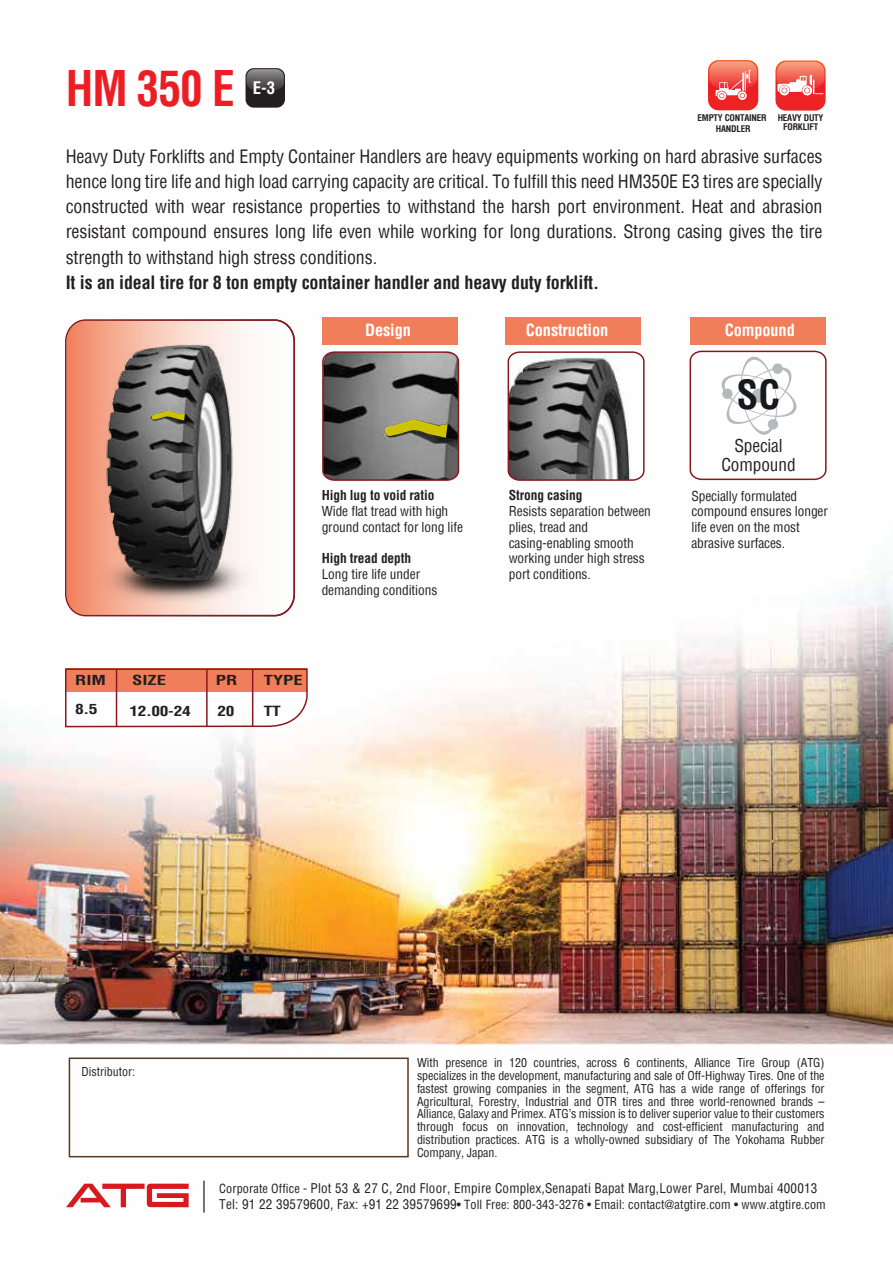
<style>
.page{position:relative;width:893px;height:1263px;background:#fff}
.page>*{position:absolute;margin:0;border:0;box-sizing:border-box;transform-origin:0 0}
.t1{font:700 condensed 48px "Helvetica";color:#ed1d24;scale:.94 1}
.t2{font:700 condensed 39.15px "Helvetica";color:#16181d}
.t3{font:condensed 18px/25.2px "Helvetica";letter-spacing:-.005em;color:#231f20;text-align:justify}
.t4{font:700 condensed 18px "Helvetica";letter-spacing:-.005em;color:#231f20}
.t5{font:condensed 17.4px/18.5px "Helvetica";letter-spacing:-.005em;color:#231f20;text-align:center}
.t6{font:700 condensed 16.95px "Helvetica";color:#fff}
.t7{font:700 condensed 16.35px "Helvetica";letter-spacing:-.005em;color:#fff}
.t8{font:700 condensed 13.65px "Helvetica";letter-spacing:-.02em;color:#231f20;scale:1.27 1}
.t9{font:700 condensed 13.5px "Helvetica";color:#231f20;scale:1.37 1}
.t10{font:condensed 13.35px/15.8px "Helvetica";letter-spacing:-.005em;color:#231f20}
.t11{font:700 condensed 13.35px "Helvetica";letter-spacing:-.005em;color:#231f20}
.t12{font:condensed 13.05px "Helvetica";letter-spacing:.015em;color:#231f20}
.t13{font:condensed 12.3px "Helvetica";letter-spacing:.01em;color:#231f20}
.t14{font:condensed 12px/12.8px "Helvetica";letter-spacing:-.01em;color:#231f20;text-align:justify}
.t15{font:700 condensed 9px/10.8px "Helvetica";letter-spacing:-.02em;color:#231f20;text-align:center}
.s1{font-size:12.3px}
.s2{font-size:13.05px}
</style>
<div class="page">
<img style="left:0;top:60px;width:893px;height:1153px">
<div style="left:246px;top:68px;width:39px;height:40px;background:#231f20;border-radius:8px"></div>
<svg style="left:247px;top:69px;width:37px;height:21px"></svg>
<div style="left:69px;top:1057px;width:340px;height:100px;border:2px solid #58391e"></div>
<svg style="left:66px;top:1184px;width:123px;height:23px"></svg>
<hr style="left:203px;top:1180px;width:2px;height:32px;background:#414042">
<svg style="left:66px;top:320px;width:228px;height:296px"></svg>
<img style="left:87px;top:318px;width:180px;height:301px">
<div style="left:65px;top:319px;width:230px;height:297px;border:2px solid #8a181d;border-radius:21px"></div>
<svg style="left:152px;top:411px;width:33px;height:9px"></svg>
<svg style="left:321px;top:351px;width:139px;height:131px;background:#7a746e"></svg>
<svg style="left:507px;top:351px;width:138px;height:131px"></svg>
<div style="left:323px;top:317px;width:135px;height:27px;background:#f17e5a"></div>
<div style="left:506px;top:317px;width:135px;height:27px;background:#f17e5a"></div>
<div style="left:691px;top:317px;width:135px;height:27px;background:#f17e5a"></div>
<svg style="left:689px;top:350px;width:138px;height:131px"></svg>
<svg style="left:64px;top:668px;width:244px;height:60px"></svg>
<hr style="left:116px;top:669px;width:1px;height:57px;background:#8a181d">
<hr style="left:206px;top:669px;width:2px;height:57px;background:#8a181d">
<hr style="left:252px;top:669px;width:1px;height:58px;background:#8a181d">
<svg style="left:708px;top:60px;width:50px;height:50px;background:#f2675f"></svg>
<svg style="left:775px;top:61px;width:51px;height:50px;background:#f37169"></svg>
<h1 class="t1" style="left:66px;top:56px;width:181px">HM 350 E</h1>
<h3 class="t6" style="left:253px;top:77px;width:24px">E-3</h3>
<p class="t15" style="left:697px;top:113px;width:71px">EMPTY CONTAINER<br>HANDLER</p>
<p class="t15" style="left:778px;top:113px;width:47px;line-height:9.6px">HEAVY DUTY<br>FORKLIFT</p>
<p class="t3" style="left:66px;top:144px;width:758px">Heavy Duty Forklifts and Empty Container Handlers are heavy equipments working on hard abrasive surfaces hence long tire life and high load carrying capacity are critical. To fulfill this need HM350E E3 tires are specially constructed with wear resistance properties to withstand the harsh port environment. Heat and abrasion resistant compound ensures long life even while working for long durations. Strong casing gives the tire strength to withstand high stress conditions.</p>
<h3 class="t4" style="left:66px;top:270px;width:535px">It is an ideal tire for 8 ton empty container handler and heavy duty forklift.</h3>
<h3 class="t7" style="left:365px;top:320px;width:47px">Design</h3>
<h3 class="t7" style="left:526px;top:320px;width:84px">Construction</h3>
<h3 class="t7" style="left:725px;top:320px;width:72px">Compound</h3>
<h2 class="t2" style="left:736px;top:369px;width:45px">SC</h2>
<h3 class="t5" style="left:721px;top:437px;width:76px">Special<br>Compound</h3>
<p class="t11" style="left:322px;top:487px;width:114px">High lug to void ratio</p>
<p class="t10" style="left:322px;top:503px;width:143px">Wide flat tread with high ground contact for long life</p>
<p class="t11" style="left:322px;top:550px;width:91px">High tread depth</p>
<p class="t10" style="left:322px;top:566px;width:117px">Long tire life under demanding conditions</p>
<p class="t9" style="left:75px;top:671px;width:24px">RIM</p>
<p class="t9" style="left:132px;top:671px;width:26px">SIZE</p>
<p class="t9" style="left:216px;top:671px;width:17px">PR</p>
<p class="t9" style="left:264px;top:671px;width:30px">TYPE</p>
<p class="t8" style="left:75px;top:700px;width:19px">8.5</p>
<p class="t8" style="left:129px;top:702px;width:50px">12.00-24</p>
<p class="t8" style="left:217px;top:702px;width:15px">20</p>
<p class="t8" style="left:264px;top:702px;width:15px">TT</p>
<p class="t11" style="left:509px;top:487px;width:75px">Strong casing</p>
<p class="t10" style="left:509px;top:503px;width:144px">Resists separation between plies, tread and casing-enabling smooth working under high stress port conditions.</p>
<p class="t10" style="left:691px;top:488px;width:138px">Specially formulated compound ensures longer life even on the most abrasive surfaces.</p>
<p class="t14" style="left:81px;top:1065px;width:55px">Distributor:</p>
<p class="t14" style="left:417px;top:1056px;width:409px">With presence in 120 countries, across 6 continents, Alliance Tire Group (ATG) specializes in the development, manufacturing and sale of Off-Highway Tires. One of the fastest growing companies in the segment, ATG has a wide range of offerings for Agricultural, Forestry, Industrial and OTR tires and three world-renowned brands – Alliance, Galaxy and Primex. ATG’s mission is to deliver superior value to their customers through focus on innovation, technology and cost-efficient manufacturing and distribution practices. ATG is a wholly-owned subsidiary of The Yokohama Rubber Company, Japan.</p>
<p class="t12" style="left:219px;top:1180px;width:600px"><span class="s1">Corporate Office -</span> Plot 53 &amp; 27 C, 2nd Floor, Empire Complex,Senapati Bapat Marg,Lower Parel, Mumbai 400013</p>
<p class="t13" style="left:219px;top:1196px;width:608px"><span class="s2">Tel: 91 22 39579600, Fax: +91 22 39579699</span>• Toll Free: 800-343-3276 • Email: contact@atgtire.com • www.atgtire.com</p>
</div>
